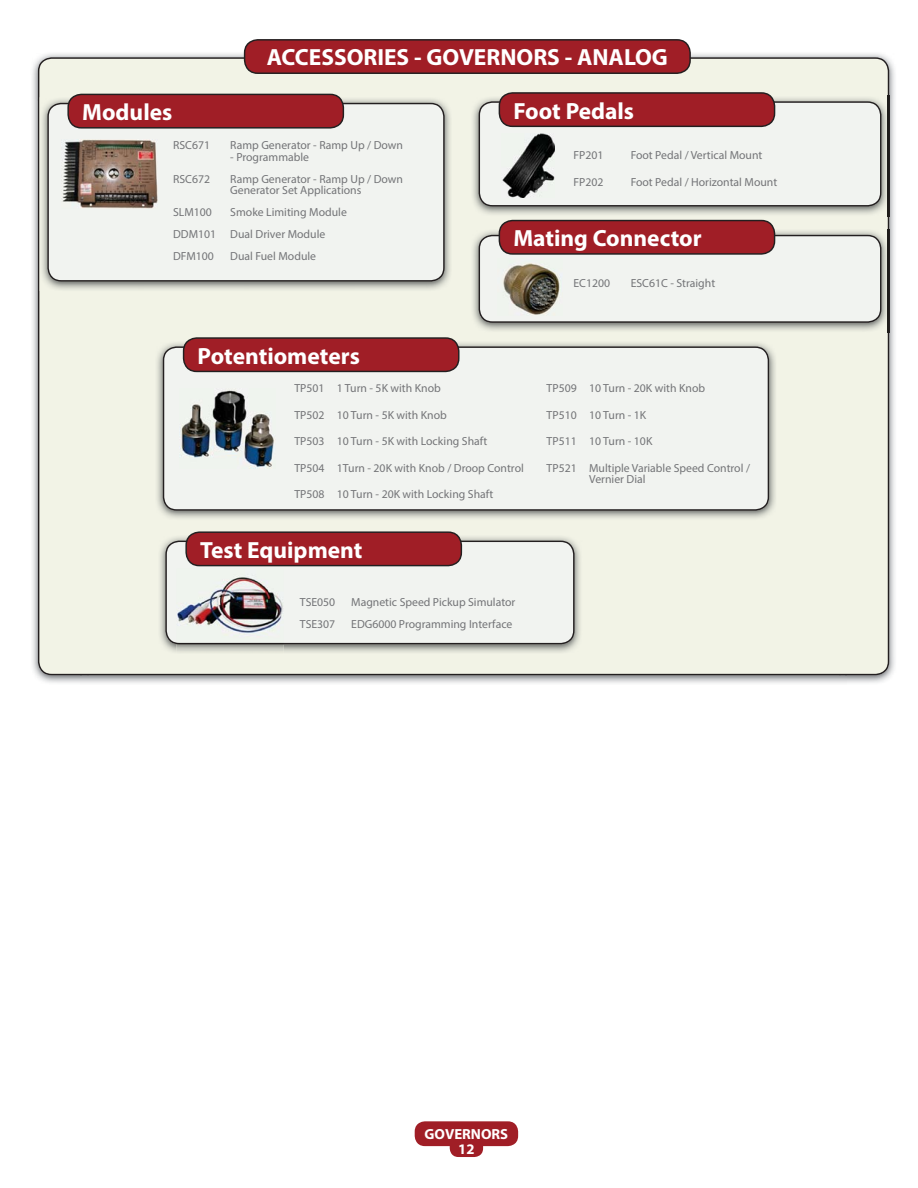
<style>
.page{position:relative;width:918px;height:1188px;background:#fff}
.page>*{position:absolute;margin:0;border:0;box-sizing:border-box;transform-origin:0 0}
.t1{font:700 23.4px "Myriad Pro";color:#fff}
.t2{font:700 14.7px/14.7px "Myriad Pro";color:#fff;text-align:center}
.t3{font:11.7px/22px "Myriad Pro";color:#737477}
</style>
<div class="page">
<img style="left:32px;top:52px;width:863px;height:47px">
<img style="left:32px;top:99px;width:48px;height:584px">
<img style="left:847px;top:99px;width:48px;height:584px">
<div style="left:38px;top:57px;width:851px;height:618px;background:#f2f3e6"></div>
<img style="left:40px;top:97px;width:412px;height:194px">
<div style="left:47px;top:103px;width:398px;height:179px;background:#f1f3f0"></div>
<div style="left:68px;top:94px;width:275px;height:34px;background:#a01e26;border-radius:13px"></div>
<div style="left:67px;top:94px;width:277px;height:35px;border:1px solid #231f20;border-radius:13px"></div>
<img style="left:61px;top:139px;width:97px;height:69px">
<img style="left:471px;top:96px;width:419px;height:120px">
<img style="left:888px;top:96px;width:1px;height:120px">
<div style="left:479px;top:101px;width:402px;height:106px;background:#f1f3f0"></div>
<div style="left:499px;top:93px;width:276px;height:33px;background:#a01e26;border-radius:13px"></div>
<div style="left:499px;top:92px;width:276px;height:35px;border:1px solid #231f20;border-radius:13px"></div>
<img style="left:502px;top:133px;width:53px;height:65px">
<img style="left:471px;top:229px;width:419px;height:103px">
<img style="left:888px;top:229px;width:1px;height:103px">
<div style="left:479px;top:235px;width:402px;height:88px;background:#f1f3f0"></div>
<div style="left:499px;top:221px;width:276px;height:33px;background:#a01e26;border-radius:13px"></div>
<div style="left:499px;top:220px;width:276px;height:35px;border:1px solid #231f20;border-radius:13px"></div>
<img style="left:498px;top:258px;width:64px;height:58px">
<div style="left:415px;top:1121px;width:103px;height:25px;background:#a01e26;border-radius:10px"></div>
<div style="left:450px;top:1135px;width:33px;height:22px;background:#a01e26;border-radius:9px"></div>
<div style="left:245px;top:40px;width:445px;height:33px;background:#a01e26;border-radius:13px"></div>
<div style="left:244px;top:39px;width:447px;height:35px;border:1px solid #231f20;border-radius:13px"></div>
<img style="left:155px;top:341px;width:622px;height:179px">
<div style="left:163px;top:346px;width:606px;height:165px;background:#f1f3f0"></div>
<div style="left:184px;top:338px;width:275px;height:33px;background:#a01e26;border-radius:13px"></div>
<div style="left:183px;top:337px;width:277px;height:35px;border:1px solid #231f20;border-radius:13px"></div>
<img style="left:180px;top:389px;width:96px;height:80px">
<img style="left:158px;top:535px;width:424px;height:119px">
<div style="left:165px;top:541px;width:410px;height:103px;background:#f1f3f0"></div>
<div style="left:186px;top:532px;width:275px;height:34px;background:#a01e26;border-radius:13px"></div>
<div style="left:185px;top:531px;width:277px;height:35px;border:1px solid #231f20;border-radius:13px"></div>
<img style="left:176px;top:568px;width:108px;height:87px">
<img style="left:176px;top:643px;width:108px;height:1px">
<h1 class="t1" style="left:82px;top:103px;width:92px">Modules</h1>
<p class="t3" style="left:173px;top:135px;width:38px">RSC671</p>
<p class="t3" style="left:173px;top:168px;width:38px">RSC672</p>
<p class="t3" style="left:173px;top:202px;width:45px">SLM100<br>DDM101<br>DFM100</p>
<h1 class="t1" style="left:267px;top:49px;width:403px">ACCESSORIES - GOVERNORS - ANALOG</h1>
<p class="t3" style="left:230px;top:135px;width:174px">Ramp Generator - Ramp Up / Down</p>
<p class="t3" style="left:230px;top:146px;width:174px">- Programmable<br>Ramp Generator - Ramp Up / Down</p>
<p class="t3" style="left:230px;top:180px;width:133px">Generator Set Applications<br>Smoke Limiting Module<br>Dual Driver Module<br>Dual Fuel Module</p>
<h1 class="t1" style="left:513px;top:102px;width:122px">Foot Pedals</h1>
<p class="t3" style="left:574px;top:145px;width:32px">FP201</p>
<p class="t3" style="left:574px;top:171px;width:32px">FP202</p>
<p class="t3" style="left:631px;top:145px;width:133px">Foot Pedal / Vertical Mount</p>
<p class="t3" style="left:631px;top:171px;width:148px">Foot Pedal / Horizontal Mount</p>
<h1 class="t1" style="left:513px;top:229px;width:190px">Mating Connector</h1>
<p class="t3" style="left:574px;top:273px;width:38px">EC1200</p>
<p class="t3" style="left:631px;top:273px;width:86px">ESC61C - Straight</p>
<h1 class="t1" style="left:198px;top:347px;width:164px">Potentiometers</h1>
<p class="t3" style="left:294px;top:378px;width:32px">TP501</p>
<p class="t3" style="left:294px;top:405px;width:32px">TP502</p>
<p class="t3" style="left:294px;top:431px;width:32px">TP503</p>
<p class="t3" style="left:294px;top:457px;width:32px">TP504</p>
<p class="t3" style="left:294px;top:484px;width:32px">TP508</p>
<p class="t3" style="left:337px;top:378px;width:105px">1 Turn - 5K with Knob</p>
<p class="t3" style="left:337px;top:405px;width:112px">10 Turn - 5K with Knob</p>
<p class="t3" style="left:337px;top:431px;width:152px">10 Turn - 5K with Locking Shaft</p>
<p class="t3" style="left:337px;top:457px;width:188px">1Turn - 20K with Knob / Droop Control</p>
<p class="t3" style="left:337px;top:484px;width:158px">10 Turn - 20K with Locking Shaft</p>
<h1 class="t1" style="left:200px;top:541px;width:164px">Test Equipment</h1>
<p class="t3" style="left:300px;top:591px;width:37px">TSE050<br>TSE307</p>
<p class="t3" style="left:351px;top:591px;width:166px">Magnetic Speed Pickup Simulator<br>EDG6000 Programming Interface</p>
<p class="t3" style="left:547px;top:378px;width:32px">TP509</p>
<p class="t3" style="left:547px;top:405px;width:32px">TP510</p>
<p class="t3" style="left:547px;top:431px;width:32px">TP511</p>
<p class="t3" style="left:547px;top:457px;width:32px">TP521</p>
<p class="t3" style="left:589px;top:378px;width:118px">10 Turn - 20K with Knob</p>
<p class="t3" style="left:589px;top:405px;width:59px">10 Turn - 1K</p>
<p class="t3" style="left:589px;top:431px;width:65px">10 Turn - 10K</p>
<p class="t3" style="left:589px;top:463px;width:162px;line-height:11.7px">Multiple Variable Speed Control /<br>Vernier Dial</p>
<p class="t2" style="left:425px;top:1128px;width:85px">GOVERNORS<br>12</p>
</div>
